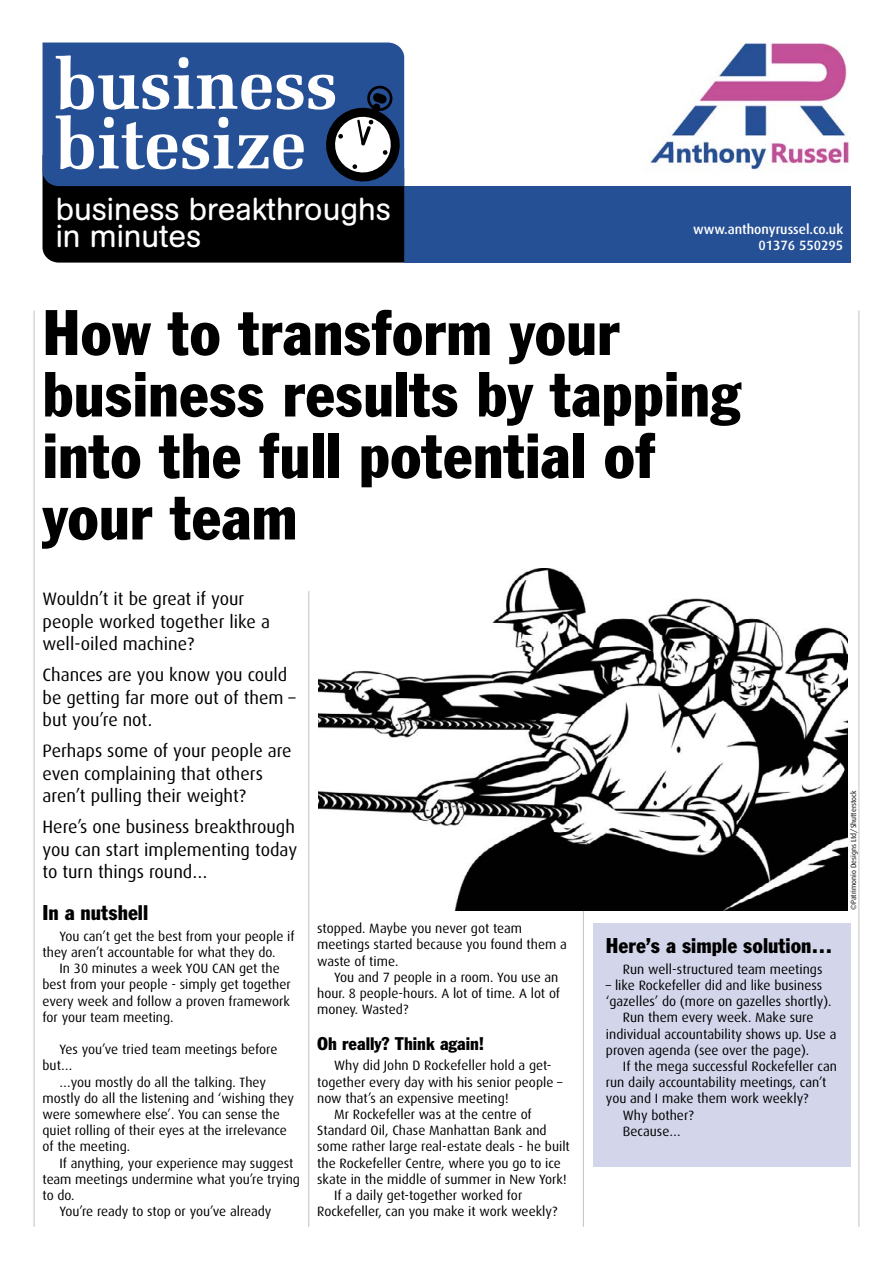
<style>
.page{position:relative;width:893px;height:1263px;background:#fff}
.page>*{position:absolute;margin:0;border:0;box-sizing:border-box;transform-origin:0 0}
.t1{font:condensed 63px/61.5px "Franklin Gothic BT";color:#000}
.t2{font:31.5px/27px "AG Buch Rounded BQ";color:#fff}
.t3{font:condensed 21px "Franklin Gothic BT";color:#000}
.t4{font:18px/22.5px "Dax";color:#000}
.t5{font:condensed 18px "Franklin Gothic BT";color:#000}
.t6{font:13.5px/16.2px "Dax";color:#000}
.t7{font:500 13.5px/16.2px "Dax";color:#fff;text-align:right}
.t8{font:7.5px "Dax";color:#000}
</style>
<div class="page">
<hr style="left:34px;top:310px;width:1px;height:917px;background:#c6c6c6">
<hr style="left:858px;top:310px;width:1px;height:917px;background:#c6c6c6">
<div style="left:404px;top:186px;width:446px;height:77px;background:#265095"></div>
<div style="left:43px;top:43px;width:361px;height:12px;background:#265095"></div>
<svg style="left:43px;top:55px;width:362px;height:208px;background:#394c6a"></svg>
<svg style="left:358px;top:120px;width:5px;height:24px"></svg>
<div style="left:357px;top:120px;width:7px;height:25px;border:2px solid #000"></div>
<img style="left:650px;top:43px;width:199px;height:129px">
<hr style="left:308px;top:591px;width:1px;height:636px;background:#c6c6c6">
<hr style="left:583px;top:776px;width:1px;height:451px;background:#c6c6c6">
<div style="left:593px;top:923px;width:257px;height:243px;background:#d3d6eb"></div>
<img style="left:318px;top:569px;width:529px;height:341px">
<h2 class="t2" style="left:56px;top:196px;width:337px">business breakthroughs in minutes</h2>
<p class="t7" style="left:693px;top:222px;width:151px">www.anthonyrussel.co.uk<br>01376 550295</p>
<h1 class="t1" style="left:43px;top:300px;width:699px">How to transform your business results by tapping into the full potential of your team</h1>
<h3 class="t4" style="left:43px;top:588px;width:229px">Wouldn’t it be great if your people worked together like a well-oiled machine?</h3>
<h3 class="t4" style="left:43px;top:664px;width:255px">Chances are you know you could be getting far more out of them – but you’re not.</h3>
<h3 class="t4" style="left:43px;top:740px;width:251px">Perhaps some of your people are even complaining that others aren’t pulling their weight?</h3>
<h3 class="t4" style="left:43px;top:816px;width:256px;text-align:justify">Here’s one business breakthrough you can start implementing today to turn things round…</h3>
<h3 class="t3" style="left:43px;top:899px;width:107px">In a nutshell</h3>
<p class="t6" style="left:43px;top:928px;width:254px;text-indent:17px">You can’t get the best from your people if they aren’t accountable for what they do.</p>
<p class="t6" style="left:43px;top:960px;width:250px;text-indent:17px">In 30 minutes a week YOU CAN get the best from your people - simply get together every week and follow a proven framework for your team meeting.</p>
<p class="t6" style="left:43px;top:1041px;width:236px;text-indent:17px">Yes you’ve tried team meetings before but…</p>
<p class="t6" style="left:43px;top:1074px;width:253px;text-indent:17px">…you mostly do all the talking. They mostly do all the listening and ‘wishing they were somewhere else’. You can sense the quiet rolling of their eyes at the irrelevance of the meeting.</p>
<p class="t6" style="left:60px;top:1155px;width:235px">If anything, your experience may suggest</p>
<p class="t6" style="left:43px;top:1171px;width:259px">team meetings undermine what you’re trying</p>
<p class="t6" style="left:43px;top:1187px;width:34px">to do.</p>
<p class="t6" style="left:60px;top:1203px;width:214px">You’re ready to stop or you’ve already</p>
<p class="t6" style="left:317px;top:920px;width:251px">stopped. Maybe you never got team meetings started because you found them a waste of time.</p>
<p class="t6" style="left:317px;top:969px;width:244px;text-indent:17px">You and 7 people in a room. You use an hour. 8 people-hours. A lot of time. A lot of money. Wasted?</p>
<h3 class="t5" style="left:317px;top:1032px;width:168px">Oh really? Think again!</h3>
<p class="t6" style="left:334px;top:1058px;width:219px">Why did John D Rockefeller hold a get-</p>
<p class="t6" style="left:317px;top:1074px;width:247px">together every day with his senior people –</p>
<p class="t6" style="left:317px;top:1090px;width:193px">now that’s an expensive meeting!</p>
<p class="t6" style="left:334px;top:1106px;width:199px">Mr Rockefeller was at the centre of</p>
<p class="t6" style="left:317px;top:1122px;width:231px">Standard Oil, Chase Manhattan Bank and</p>
<p class="t6" style="left:317px;top:1139px;width:254px">some rather large real-estate deals - he built</p>
<p class="t6" style="left:317px;top:1155px;width:245px">the Rockefeller Centre, where you go to ice</p>
<p class="t6" style="left:317px;top:1171px;width:251px">skate in the middle of summer in New York!</p>
<p class="t6" style="left:334px;top:1187px;width:190px">If a daily get-together worked for</p>
<p class="t6" style="left:317px;top:1203px;width:242px">Rockefeller, can you make it work weekly?</p>
<h3 class="t3" style="left:606px;top:932px;width:228px">Here’s a simple solution…</h3>
<p class="t6" style="left:623px;top:961px;width:201px">Run well-structured team meetings</p>
<p class="t6" style="left:606px;top:977px;width:218px">– like Rockefeller did and like business</p>
<p class="t6" style="left:606px;top:993px;width:227px">‘gazelles’ do (more on gazelles shortly).</p>
<p class="t6" style="left:623px;top:1010px;width:192px">Run them every week. Make sure</p>
<p class="t6" style="left:606px;top:1026px;width:232px">individual accountability shows up. Use a</p>
<p class="t6" style="left:606px;top:1042px;width:205px">proven agenda (see over the page).</p>
<p class="t6" style="left:623px;top:1058px;width:216px">If the mega successful Rockefeller can</p>
<p class="t6" style="left:606px;top:1074px;width:222px">run daily accountability meetings, can’t</p>
<p class="t6" style="left:606px;top:1091px;width:204px">you and I make them work weekly?</p>
<p class="t6" style="left:623px;top:1107px;width:72px">Why bother?</p>
<p class="t6" style="left:623px;top:1123px;width:59px">Because…</p>
<p class="t8" style="left:849px;top:910px;width:122px;rotate:-90deg">©Patrimonio Designs Ltd/Shutterstock</p>
</div>
